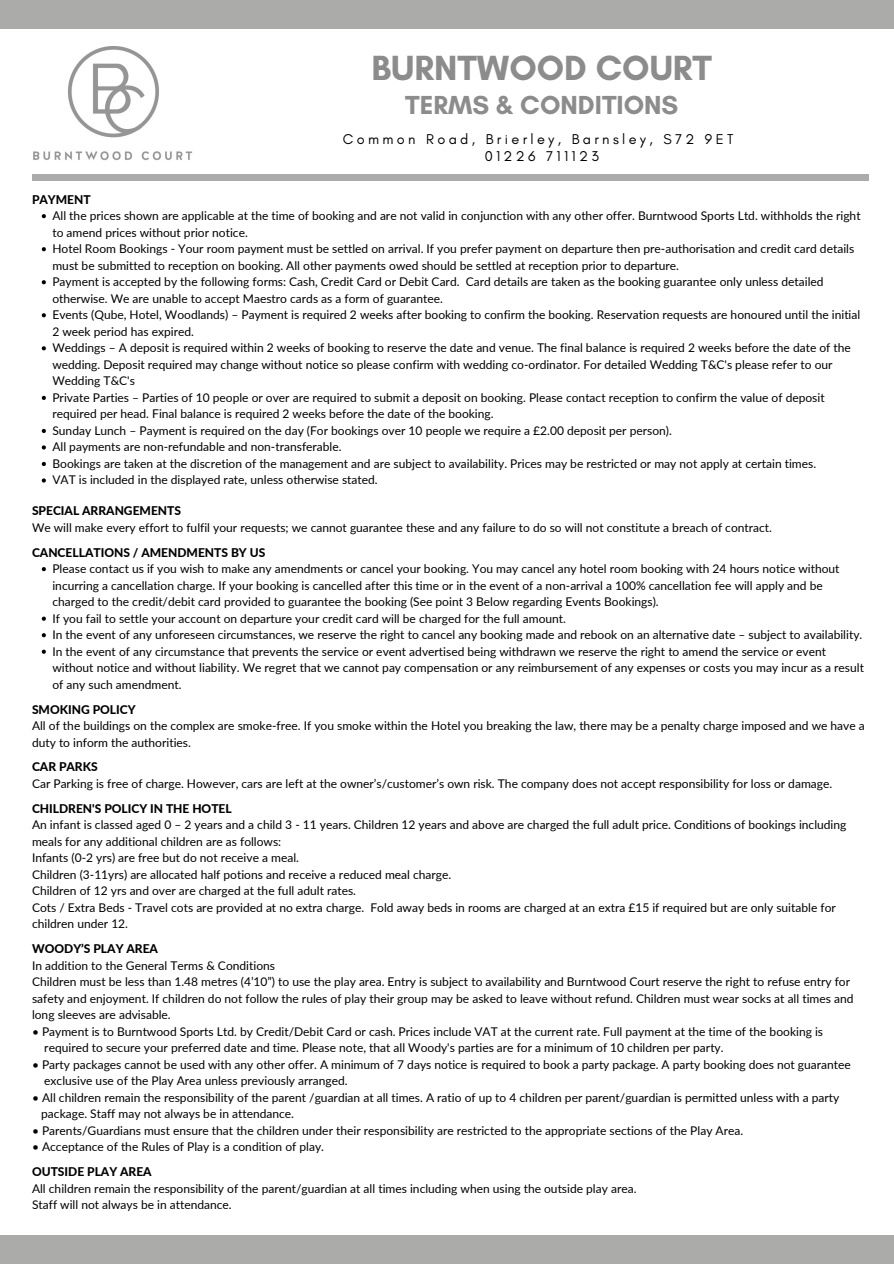
<style>
.page{position:relative;width:894px;height:1264px;background:#fff}
.page>*{position:absolute;margin:0;border:0;box-sizing:border-box;transform-origin:0 0}
.t1{font:700 35.55px "Glacial Indifference";color:#8c8c8c}
.t2{font:700 26.55px "Glacial Indifference";color:#8c8c8c}
.t3{font:14.55px/17px "Glacial Indifference";letter-spacing:.23em;color:#000;text-align:center}
.t4{font:12px/16.5px "Lato";color:#000}
.t5{font:800 12px "Lato";color:#000}
</style>
<div class="page">
<div style="left:0;top:0;width:893px;height:1263px;background:#ababaa"></div>
<div style="left:0;top:29px;width:893px;height:1205px;background:#fff"></div>
<img style="left:33px;top:46px;width:160px;height:115px">
<div style="left:32px;top:175px;width:835px;height:6px;background:#ababaa"></div>
<svg style="left:42px;top:214px;width:4px;height:4px"></svg>
<svg style="left:42px;top:247px;width:4px;height:4px"></svg>
<svg style="left:42px;top:280px;width:4px;height:4px"></svg>
<svg style="left:42px;top:313px;width:4px;height:4px"></svg>
<svg style="left:42px;top:346px;width:4px;height:4px"></svg>
<svg style="left:42px;top:396px;width:4px;height:4px"></svg>
<svg style="left:42px;top:429px;width:4px;height:4px"></svg>
<svg style="left:42px;top:445px;width:4px;height:4px"></svg>
<svg style="left:42px;top:462px;width:4px;height:4px"></svg>
<svg style="left:42px;top:478px;width:4px;height:4px"></svg>
<svg style="left:42px;top:567px;width:4px;height:4px"></svg>
<svg style="left:42px;top:616px;width:4px;height:4px"></svg>
<svg style="left:42px;top:633px;width:4px;height:4px"></svg>
<svg style="left:42px;top:649px;width:4px;height:4px"></svg>
<p class="t5" style="left:32px;top:192px;width:60px">PAYMENT</p>
<h1 class="t1" style="left:371px;top:46px;width:342px">BURNTWOOD COURT</h1>
<h2 class="t2" style="left:405px;top:88px;width:274px">TERMS &amp; CONDITIONS</h2>
<p class="t3" style="left:343px;top:130px;width:392px">Common Road, Brierley, Barnsley, S72 9ET<br>01226 711123</p>
<p class="t4" style="left:52px;top:207px;width:809px">All the prices shown are applicable at the time of booking and are not valid in conjunction with any other offer. Burntwood Sports Ltd. withholds the right to amend prices without prior notice.<br>Hotel Room Bookings - Your room payment must be settled on arrival. If you prefer payment on departure then pre-authorisation and credit card details must be submitted to reception on booking. All other payments owed should be settled at reception prior to departure.<br>Payment is accepted by the following forms: Cash, Credit Card or Debit Card. Card details are taken as the booking guarantee only unless detailed otherwise. We are unable to accept Maestro cards as a form of guarantee.<br>Events (Qube, Hotel, Woodlands) – Payment is required 2 weeks after booking to confirm the booking. Reservation requests are honoured until the initial 2 week period has expired.<br>Weddings – A deposit is required within 2 weeks of booking to reserve the date and venue. The final balance is required 2 weeks before the date of the wedding. Deposit required may change without notice so please confirm with wedding co-ordinator. For detailed Wedding T&amp;C's please refer to our Wedding T&amp;C's<br>Private Parties – Parties of 10 people or over are required to submit a deposit on booking. Please contact reception to confirm the value of deposit required per head. Final balance is required 2 weeks before the date of the booking.<br>Sunday Lunch – Payment is required on the day (For bookings over 10 people we require a £2.00 deposit per person).<br>All payments are non-refundable and non-transferable.<br>Bookings are taken at the discretion of the management and are subject to availability. Prices may be restricted or may not apply at certain times.<br>VAT is included in the displayed rate, unless otherwise stated.</p>
<p class="t5" style="left:32px;top:503px;width:150px">SPECIAL ARRANGEMENTS</p>
<p class="t4" style="left:32px;top:519px;width:741px">We will make every effort to fulfil your requests; we cannot guarantee these and any failure to do so will not constitute a breach of contract.</p>
<p class="t5" style="left:32px;top:544px;width:235px">CANCELLATIONS / AMENDMENTS BY US</p>
<p class="t4" style="left:52px;top:560px;width:812px">Please contact us if you wish to make any amendments or cancel your booking. You may cancel any hotel room booking with 24 hours notice without incurring a cancellation charge. If your booking is cancelled after this time or in the event of a non-arrival a 100% cancellation fee will apply and be charged to the credit/debit card provided to guarantee the booking (See point 3 Below regarding Events Bookings).<br>If you fail to settle your account on departure your credit card will be charged for the full amount.<br>In the event of any unforeseen circumstances, we reserve the right to cancel any booking made and rebook on an alternative date – subject to availability.<br>In the event of any circumstance that prevents the service or event advertised being withdrawn we reserve the right to amend the service or event without notice and without liability. We regret that we cannot pay compensation or any reimbursement of any expenses or costs you may incur as a result of any such amendment.</p>
<p class="t5" style="left:32px;top:701px;width:105px">SMOKING POLICY</p>
<p class="t4" style="left:32px;top:717px;width:834px">All of the buildings on the complex are smoke-free. If you smoke within the Hotel you breaking the law, there may be a penalty charge imposed and we have a duty to inform the authorities.</p>
<p class="t5" style="left:32px;top:759px;width:67px">CAR PARKS</p>
<p class="t4" style="left:32px;top:775px;width:801px">Car Parking is free of charge. However, cars are left at the owner’s/customer’s own risk. The company does not accept responsibility for loss or damage.</p>
<p class="t5" style="left:32px;top:800px;width:201px">CHILDREN'S POLICY IN THE HOTEL</p>
<p class="t4" style="left:32px;top:816px;width:815px">An infant is classed aged 0 – 2 years and a child 3 - 11 years. Children 12 years and above are charged the full adult price. Conditions of bookings including meals for any additional children are as follows:<br>Infants (0-2 yrs) are free but do not receive a meal.<br>Children (3-11yrs) are allocated half potions and receive a reduced meal charge.<br>Children of 12 yrs and over are charged at the full adult rates.<br>Cots / Extra Beds - Travel cots are provided at no extra charge. Fold away beds in rooms are charged at an extra £15 if required but are only suitable for children under 12.</p>
<p class="t5" style="left:32px;top:941px;width:127px">WOODY’S PLAY AREA</p>
<p class="t4" style="left:32px;top:956px;width:822px">In addition to the General Terms &amp; Conditions<br>Children must be less than 1.48 metres (4’10”) to use the play area. Entry is subject to availability and Burntwood Court reserve the right to refuse entry for safety and enjoyment. If children do not follow the rules of play their group may be asked to leave without refund. Children must wear socks at all times and long sleeves are advisable.</p>
<p class="t4" style="left:44px;top:1022px;width:780px;text-indent:-12px">• Payment is to Burntwood Sports Ltd. by Credit/Debit Card or cash. Prices include VAT at the current rate. Full payment at the time of the booking is required to secure your preferred date and time. Please note, that all Woody's parties are for a minimum of 10 children per party.</p>
<p class="t4" style="left:44px;top:1055px;width:807px;text-indent:-12px">• Party packages cannot be used with any other offer. A minimum of 7 days notice is required to book a party package. A party booking does not guarantee exclusive use of the Play Area unless previously arranged.</p>
<p class="t4" style="left:41px;top:1088px;width:799px;text-indent:-9px">• All children remain the responsibility of the parent /guardian at all times. A ratio of up to 4 children per parent/guardian is permitted unless with a party package. Staff may not always be in attendance.</p>
<p class="t4" style="left:32px;top:1121px;width:712px">• Parents/Guardians must ensure that the children under their responsibility are restricted to the appropriate sections of the Play Area.</p>
<p class="t4" style="left:32px;top:1138px;width:293px">• Acceptance of the Rules of Play is a condition of play.</p>
<p class="t5" style="left:32px;top:1164px;width:121px">OUTSIDE PLAY AREA</p>
<p class="t4" style="left:32px;top:1179px;width:606px">All children remain the responsibility of the parent/guardian at all times including when using the outside play area.<br>Staff will not always be in attendance.</p>
</div>
